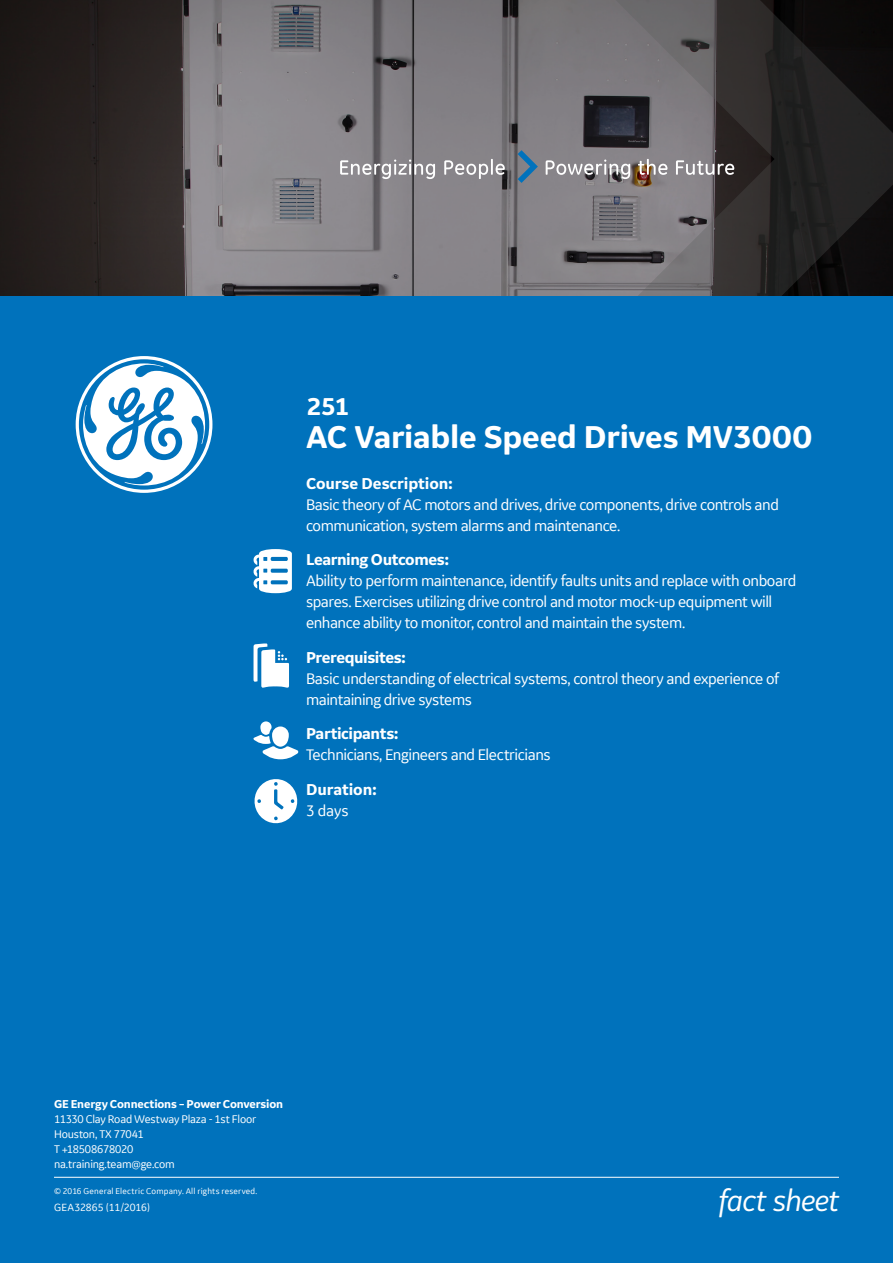
<style>
.page{position:relative;width:893px;height:1263px;background:#fff}
.page>*{position:absolute;margin:0;border:0;box-sizing:border-box;transform-origin:0 0}
.name_of_course{font:700 33px "GE Inspira Sans";letter-spacing:-.005em;color:#fff}
.Fact_Sheet_CIRCLE_Or{font:italic 31.5px "GE Inspira Sans";letter-spacing:-.025em;color:#fff}
.course_number{font:700 25.5px "GE Inspira Sans";color:#fff}
.course_descriptions{font:16.5px/21px "GE Inspira Sans";letter-spacing:-.03em;color:#fff}
.course_descriptions-2{font:700 16.5px/21px "GE Inspira Sans";letter-spacing:-.005em;color:#fff}
.Address_Contact_Info{font:12px/15px "GE Inspira Sans";letter-spacing:-.02em;color:#fff}
.GEA_Date{font:11.25px "GE Inspira Sans";color:#fff}
.Legal{font:9px "GE Inspira Sans";letter-spacing:.02em;color:#fff}
.s1{font-weight:700}
.s2{font-weight:400}
</style>
<div class="page">
<svg style="left:0;top:0;width:540px;height:297px;background:#615d60"></svg>
<svg style="left:540px;top:0;width:353px;height:297px;background:#474547"></svg>
<div style="left:0;top:297px;width:893px;height:966px;background:#0072bc"></div>
<hr style="left:54px;top:1177px;width:785px;height:1px;background:#fff">
<svg style="left:253px;top:549px;width:39px;height:44px"></svg>
<svg style="left:253px;top:643px;width:36px;height:45px"></svg>
<svg style="left:253px;top:721px;width:46px;height:38px"></svg>
<svg style="left:254px;top:779px;width:44px;height:45px"></svg>
<svg style="left:340px;top:150px;width:394px;height:33px;background:#8c8a8e"></svg>
<svg style="left:76px;top:356px;width:136px;height:137px"></svg>
<p class="course_number" style="left:306px;top:391px;width:45px">251</p>
<p class="name_of_course" style="left:306px;top:417px;width:508px">AC Variable Speed Drives MV3000</p>
<p class="course_descriptions-2" style="left:306px;top:472px;width:149px">Course Description:</p>
<p class="course_descriptions" style="left:306px;top:493px;width:474px">Basic theory of AC motors and drives, drive components, drive controls and communication, system alarms and maintenance.</p>
<p class="course_descriptions" style="left:306px;top:549px;width:492px"><span class="s1">Learning Outcomes:<br></span>Ability to perform maintenance, identify faults units and replace with onboard spares. Exercises utilizing drive control and motor mock-up equipment will enhance ability to monitor, control and maintain the system.</p>
<p class="course_descriptions" style="left:306px;top:646px;width:474px"><span class="s1">Prerequisites:<br></span>Basic understanding of electrical systems, control theory and experience of maintaining drive systems</p>
<p class="course_descriptions" style="left:306px;top:723px;width:246px"><span class="s1">Participants:<br></span>Technicians, Engineers and Electricians</p>
<p class="course_descriptions-2" style="left:306px;top:778px;width:72px">Duration:<br><span class="s2">3 days</span></p>
<p class="Address_Contact_Info" style="left:54px;top:1096px;width:231px"><span class="s1">GE Energy Connections – Power Conversion<br></span>11330 Clay Road Westway Plaza - 1st Floor<br>Houston, TX 77041<br>T +18508678020<br>na.training.team@ge.com</p>
<p class="Legal" style="left:54px;top:1186px;width:205px">© 2016 General Electric Company. All rights reserved.</p>
<p class="GEA_Date" style="left:54px;top:1200px;width:98px">GEA32865 (11/2016)</p>
<p class="Fact_Sheet_CIRCLE_Or" style="left:719px;top:1181px;width:122px">fact sheet</p>
</div>
